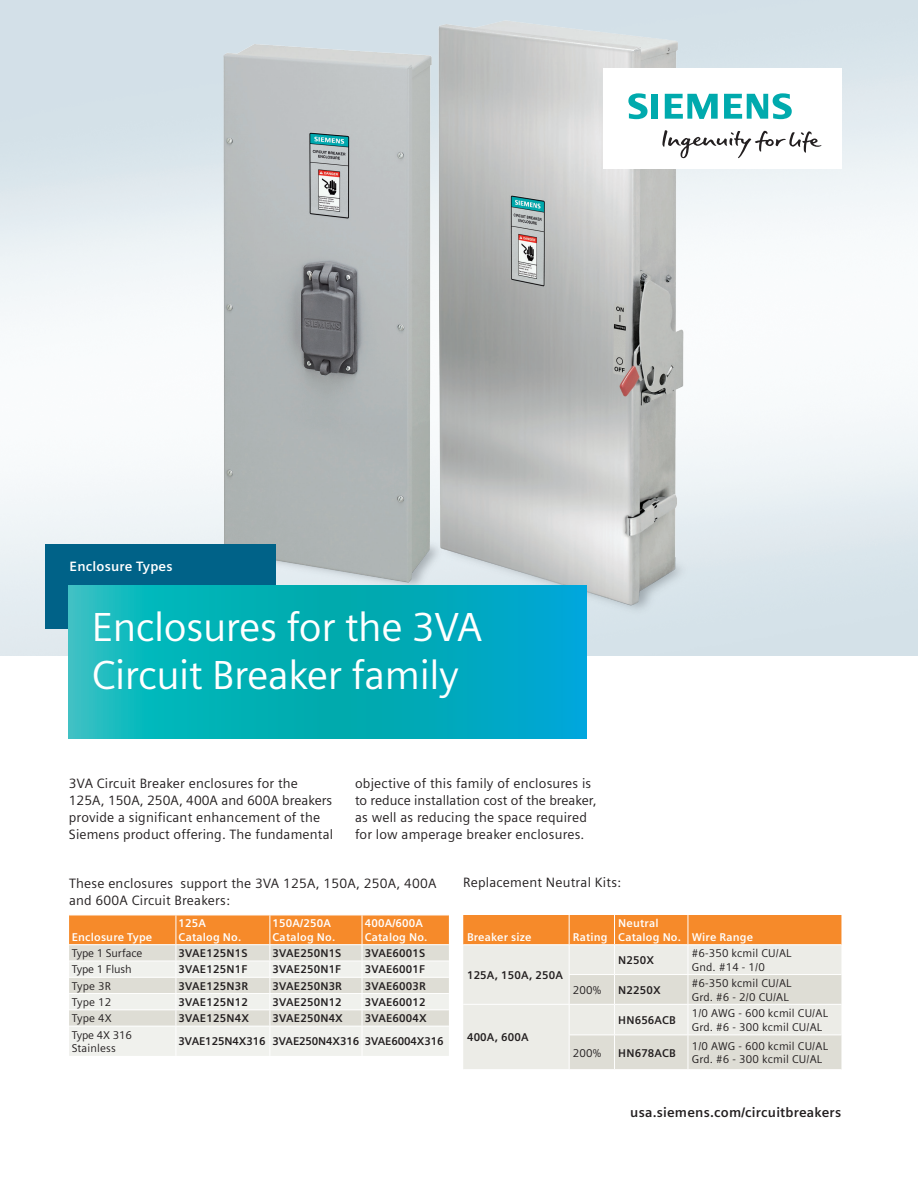
<style>
.page{position:relative;width:918px;height:1188px;background:#fff}
.page>*{position:absolute;margin:0;border:0;box-sizing:border-box;transform-origin:0 0}
._01__Headline__36pt{font:40.5px/48.6px "Siemens Sans OT";letter-spacing:-.01em;color:#fff}
._03__Body_text__9pt{font:13.5px/17px "Siemens Sans OT";letter-spacing:.015em;color:#231f20}
._03__URL__9pt{font:700 13.5px "Siemens Sans OT";letter-spacing:.015em;color:#231f20}
._03__Body_text__9pt-2{font:700 13.5px "Siemens Sans OT";letter-spacing:.015em;color:#fff}
._03__Body_text__9pt-3{font:700 11.25px "Siemens Sans OT";letter-spacing:.015em;color:#231f20}
._03__Body_text__9pt-4{font:11.25px/13.5px "Siemens Sans OT";letter-spacing:.015em;color:#231f20}
._03__Body_text__9pt-5{font:700 11.25px/13.5px "Siemens Sans OT";letter-spacing:.015em;color:#fff}
._03__Body_text__9pt-6{font:700 11.25px "Siemens Sans OT";letter-spacing:-.01em;color:#231f20}
._03__Body_text__9pt-7{font:11.25px "Siemens Sans OT";letter-spacing:-.01em;color:#231f20}
._03__Body_text__9pt-8{font:11.25px/13.5px "Siemens Sans OT";letter-spacing:-.005em;color:#231f20}
</style>
<div class="page">
<svg style="left:463px;top:915px;width:378px;height:154px;background:#ead6c0"></svg>
<hr style="left:688px;top:1005px;width:1px;height:30px;background:#fff">
<hr style="left:688px;top:1035px;width:1px;height:34px;background:#fff">
<img style="left:396px;top:0;width:362px;height:656px">
<img style="left:179px;top:19px;width:325px;height:567px">
<svg style="left:69px;top:915px;width:380px;height:141px;background:#ecd6be"></svg>
<div style="left:45px;top:544px;width:230px;height:85px;background:#006288"></div>
<svg style="left:68px;top:586px;width:519px;height:153px;background:#05aebc"></svg>
<div style="left:603px;top:68px;width:238px;height:101px;background:#fff"></div>
<svg style="left:662px;top:130px;width:159px;height:28px"></svg>
<svg style="left:628px;top:93px;width:30px;height:26px"></svg>
<svg style="left:665px;top:94px;width:53px;height:25px"></svg>
<svg style="left:724px;top:93px;width:68px;height:26px"></svg>
<p class="_03__Body_text__9pt-2" style="left:70px;top:559px;width:104px">Enclosure Types</p>
<p class="_01__Headline__36pt" style="left:92px;top:603px;width:392px">Enclosures for the 3VA<br>Circuit Breaker family</p>
<p class="_03__Body_text__9pt" style="left:69px;top:775px;width:266px">3VA Circuit Breaker enclosures for the 125A, 150A, 250A, 400A and 600A breakers provide a significant enhancement of the Siemens product offering. The fundamental</p>
<p class="_03__Body_text__9pt" style="left:355px;top:775px;width:243px">objective of this family of enclosures is to reduce installation cost of the breaker, as well as reducing the space required for low amperage breaker enclosures.</p>
<p class="_03__Body_text__9pt" style="left:69px;top:875px;width:369px">These enclosures support the 3VA 125A, 150A, 250A, 400A and 600A Circuit Breakers:</p>
<p class="_03__Body_text__9pt" style="left:463px;top:874px;width:159px">Replacement Neutral Kits:</p>
<p class="_03__Body_text__9pt-5" style="left:72px;top:930px;width:82px">Enclosure Type</p>
<p class="_03__Body_text__9pt-5" style="left:179px;top:917px;width:64px">125A<br>Catalog No.</p>
<p class="_03__Body_text__9pt-5" style="left:273px;top:917px;width:64px">150A/250A<br>Catalog No.</p>
<p class="_03__Body_text__9pt-5" style="left:365px;top:917px;width:64px">400A/600A<br>Catalog No.</p>
<p class="_03__Body_text__9pt-5" style="left:467px;top:930px;width:66px">Breaker size</p>
<p class="_03__Body_text__9pt-5" style="left:573px;top:930px;width:36px">Rating</p>
<p class="_03__Body_text__9pt-5" style="left:618px;top:917px;width:64px">Neutral<br>Catalog No.</p>
<p class="_03__Body_text__9pt-5" style="left:692px;top:930px;width:63px">Wire Range</p>
<p class="_03__Body_text__9pt-7" style="left:72px;top:947px;width:72px">Type 1 Surface</p>
<p class="_03__Body_text__9pt-3" style="left:179px;top:947px;width:70px">3VAE125N1S</p>
<p class="_03__Body_text__9pt-3" style="left:273px;top:947px;width:70px">3VAE250N1S</p>
<p class="_03__Body_text__9pt-3" style="left:365px;top:947px;width:62px">3VAE6001S</p>
<p class="_03__Body_text__9pt-7" style="left:72px;top:963px;width:61px">Type 1 Flush</p>
<p class="_03__Body_text__9pt-3" style="left:179px;top:963px;width:70px">3VAE125N1F</p>
<p class="_03__Body_text__9pt-3" style="left:273px;top:963px;width:70px">3VAE250N1F</p>
<p class="_03__Body_text__9pt-3" style="left:365px;top:963px;width:62px">3VAE6001F</p>
<p class="_03__Body_text__9pt-4" style="left:72px;top:979px;width:41px">Type 3R</p>
<p class="_03__Body_text__9pt-3" style="left:179px;top:979px;width:71px">3VAE125N3R</p>
<p class="_03__Body_text__9pt-3" style="left:273px;top:979px;width:71px">3VAE250N3R</p>
<p class="_03__Body_text__9pt-3" style="left:365px;top:979px;width:63px">3VAE6003R</p>
<p class="_03__Body_text__9pt-4" style="left:72px;top:995px;width:41px">Type 12</p>
<p class="_03__Body_text__9pt-3" style="left:179px;top:996px;width:71px">3VAE125N12</p>
<p class="_03__Body_text__9pt-3" style="left:273px;top:996px;width:71px">3VAE250N12</p>
<p class="_03__Body_text__9pt-3" style="left:365px;top:996px;width:62px">3VAE60012</p>
<p class="_03__Body_text__9pt-4" style="left:72px;top:1012px;width:42px">Type 4X</p>
<p class="_03__Body_text__9pt-3" style="left:179px;top:1012px;width:72px">3VAE125N4X</p>
<p class="_03__Body_text__9pt-3" style="left:273px;top:1012px;width:72px">3VAE250N4X</p>
<p class="_03__Body_text__9pt-3" style="left:365px;top:1012px;width:64px">3VAE6004X</p>
<p class="_03__Body_text__9pt-8" style="left:72px;top:1028px;width:62px">Type 4X 316<br>Stainless</p>
<p class="_03__Body_text__9pt-6" style="left:179px;top:1035px;width:88px">3VAE125N4X316</p>
<p class="_03__Body_text__9pt-6" style="left:273px;top:1035px;width:88px">3VAE250N4X316</p>
<p class="_03__Body_text__9pt-6" style="left:365px;top:1035px;width:80px">3VAE6004X316</p>
<p class="_03__Body_text__9pt-3" style="left:467px;top:969px;width:98px">125A, 150A, 250A</p>
<p class="_03__Body_text__9pt-3" style="left:467px;top:1031px;width:63px">400A, 600A</p>
<p class="_03__Body_text__9pt-3" style="left:618px;top:954px;width:37px">N250X</p>
<p class="_03__Body_text__9pt-4" style="left:692px;top:947px;width:101px">#6-350 kcmil CU/AL<br>Gnd. #14 - 1/0</p>
<p class="_03__Body_text__9pt-4" style="left:573px;top:983px;width:30px">200%</p>
<p class="_03__Body_text__9pt-3" style="left:618px;top:984px;width:44px">N2250X</p>
<p class="_03__Body_text__9pt-4" style="left:692px;top:976px;width:101px">#6-350 kcmil CU/AL<br>Grd. #6 - 2/0 CU/AL</p>
<p class="_03__Body_text__9pt-3" style="left:618px;top:1014px;width:59px">HN656ACB</p>
<p class="_03__Body_text__9pt-4" style="left:692px;top:1007px;width:138px">1/0 AWG - 600 kcmil CU/AL<br>Grd. #6 - 300 kcmil CU/AL</p>
<p class="_03__Body_text__9pt-4" style="left:573px;top:1046px;width:30px">200%</p>
<p class="_03__Body_text__9pt-3" style="left:618px;top:1046px;width:59px">HN678ACB</p>
<p class="_03__Body_text__9pt-4" style="left:692px;top:1039px;width:138px">1/0 AWG - 600 kcmil CU/AL<br>Grd. #6 - 300 kcmil CU/AL</p>
<p class="_03__URL__9pt" style="left:630px;top:1105px;width:212px">usa.siemens.com/circuitbreakers</p>
</div>
